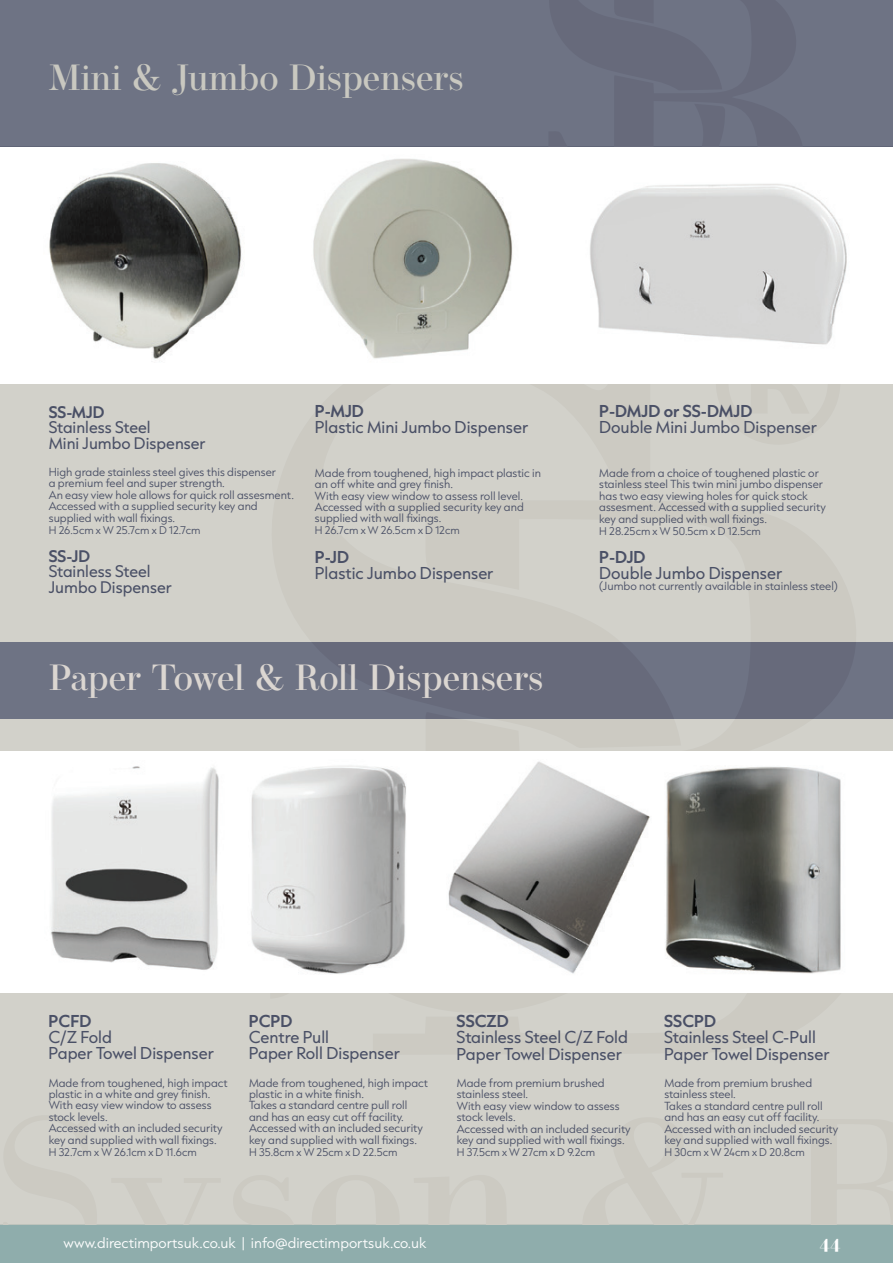
<style>
.page{position:relative;width:893px;height:1263px;background:#fff}
.page>*{position:absolute;margin:0;border:0;box-sizing:border-box;transform-origin:0 0}
.t1{font:500 36.3px "Operetta 12";color:#dbd6d1}
.t2{font:500 36.3px "Operetta 12";color:#c9c8c0}
.t3{font:700 19.5px "Operetta 12";color:#fff}
.t4{font:14.55px/16px "Capitana";color:#4a5066}
.t5{font:14.25px/15.6px "Capitana";color:#4a5066}
.t6{font:300 12.6px "Capitana";color:#fff}
.t7{font:300 9.9px/11.4px "Capitana";color:#4a5066}
.t8{font:300 9.45px "Capitana";color:#4a5066}
.s1{font-weight:600}
</style>
<div class="page">
<div style="left:0;top:1224px;width:893px;height:39px;background:#8fadac"></div>
<div style="left:0;top:0;width:893px;height:147px;background:#6e7384"></div>
<div style="left:0;top:147px;width:893px;height:495px;background:#d2d1ca"></div>
<div style="left:0;top:719px;width:893px;height:505px;background:#d2d1ca"></div>
<div style="left:0;top:642px;width:893px;height:77px;background:#6e7384"></div>
<div style="left:0;top:147px;width:893px;height:237px;background:#fff"></div>
<img style="left:49px;top:159px;width:798px;height:200px">
<div style="left:0;top:751px;width:893px;height:241px;background:#fff"></div>
<img style="left:50px;top:766px;width:169px;height:204px">
<img style="left:251px;top:765px;width:155px;height:209px">
<img style="left:448px;top:761px;width:202px;height:213px">
<img style="left:665px;top:767px;width:176px;height:207px">
<p class="t2" style="left:48px;top:57px;width:417px">Mini &amp; Jumbo Dispensers</p>
<p class="t5" style="left:49px;top:404px;width:158px"><span class="s1">SS-MJD<br></span>Stainless Steel<br>Mini Jumbo Dispenser</p>
<p class="t7" style="left:49px;top:466px;width:247px">High grade stainless steel gives this dispenser<br>a premium feel and super strength.<br>An easy view hole allows for quick roll assesment.<br>Accessed with a supplied security key and supplied with wall fixings.</p>
<p class="t8" style="left:49px;top:523px;width:153px">H 26.5cm x W 25.7cm x D 12.7cm</p>
<p class="t5" style="left:49px;top:547px;width:125px"><span class="s1">SS-JD<br></span>Stainless Steel<br>Jumbo Dispenser</p>
<p class="t4" style="left:315px;top:403px;width:215px"><span class="s1">P-MJD<br></span>Plastic Mini Jumbo Dispenser</p>
<p class="t7" style="left:315px;top:467px;width:228px">Made from toughened, high impact plastic in an off white and grey finish.<br>With easy view window to assess roll level.<br>Accessed with a supplied security key and supplied with wall fixings.</p>
<p class="t8" style="left:315px;top:524px;width:146px">H 26.7cm x W 26.5cm x D 12cm</p>
<p class="t4" style="left:315px;top:548px;width:180px"><span class="s1">P-JD<br></span>Plastic Jumbo Dispenser</p>
<p class="t1" style="left:49px;top:657px;width:496px">Paper Towel &amp; Roll Dispensers</p>
<p class="t4" style="left:599px;top:403px;width:219px"><span class="s1">P-DMJD or SS-DMJD<br></span>Double Mini Jumbo Dispenser</p>
<p class="t7" style="left:599px;top:467px;width:228px">Made from a choice of toughened plastic or stainless steel This twin mini jumbo dispenser has two easy viewing holes for quick stock assesment. Accessed with a supplied security key and supplied with wall fixings.</p>
<p class="t8" style="left:599px;top:524px;width:163px">H 28.25cm x W 50.5cm x D 12.5cm</p>
<p class="t4" style="left:599px;top:549px;width:185px"><span class="s1">P-DJD<br></span>Double Jumbo Dispenser</p>
<p class="t7" style="left:599px;top:580px;width:240px">(Jumbo not currently available in stainless steel)</p>
<p class="t4" style="left:49px;top:1013px;width:167px"><span class="s1">PCFD<br></span>C/Z Fold<br>Paper Towel Dispenser</p>
<p class="t7" style="left:49px;top:1077px;width:181px">Made from toughened, high impact plastic in a white and grey finish.<br>With easy view window to assess stock levels.<br>Accessed with an included security key and supplied with wall fixings.</p>
<p class="t8" style="left:49px;top:1145px;width:149px">H 32.7cm x W 26.1cm x D 11.6cm</p>
<p class="t4" style="left:249px;top:1013px;width:153px"><span class="s1">PCPD<br></span>Centre Pull<br>Paper Roll Dispenser</p>
<p class="t7" style="left:249px;top:1077px;width:181px">Made from toughened, high impact plastic in a white finish.<br>Takes a standard centre pull roll and has an easy cut off facility.<br>Accessed with an included security key and supplied with wall fixings.</p>
<p class="t8" style="left:249px;top:1145px;width:150px">H 35.8cm x W 25cm x D 22.5cm</p>
<p class="t4" style="left:457px;top:1013px;width:173px"><span class="s1">SSCZD<br></span>Stainless Steel C/Z Fold<br>Paper Towel Dispenser</p>
<p class="t7" style="left:457px;top:1077px;width:175px">Made from premium brushed stainless steel.<br>With easy view window to assess stock levels.<br>Accessed with an included security key and supplied with wall fixings.</p>
<p class="t8" style="left:457px;top:1145px;width:140px">H 37.5cm x W 27cm x D 9.2cm</p>
<p class="t4" style="left:664px;top:1013px;width:167px"><span class="s1">SSCPD<br></span>Stainless Steel C-Pull<br>Paper Towel Dispenser</p>
<p class="t7" style="left:664px;top:1077px;width:175px">Made from premium brushed stainless steel.<br>Takes a standard centre pull roll and has an easy cut off facility.<br>Accessed with an included security key and supplied with wall fixings.</p>
<p class="t8" style="left:664px;top:1145px;width:142px">H 30cm x W 24cm x D 20.8cm</p>
<p class="t6" style="left:63px;top:1233px;width:365px">www.directimportsuk.co.uk | info@directimportsuk.co.uk</p>
<h2 class="t3" style="left:820px;top:1230px;width:23px">44</h2>
</div>
